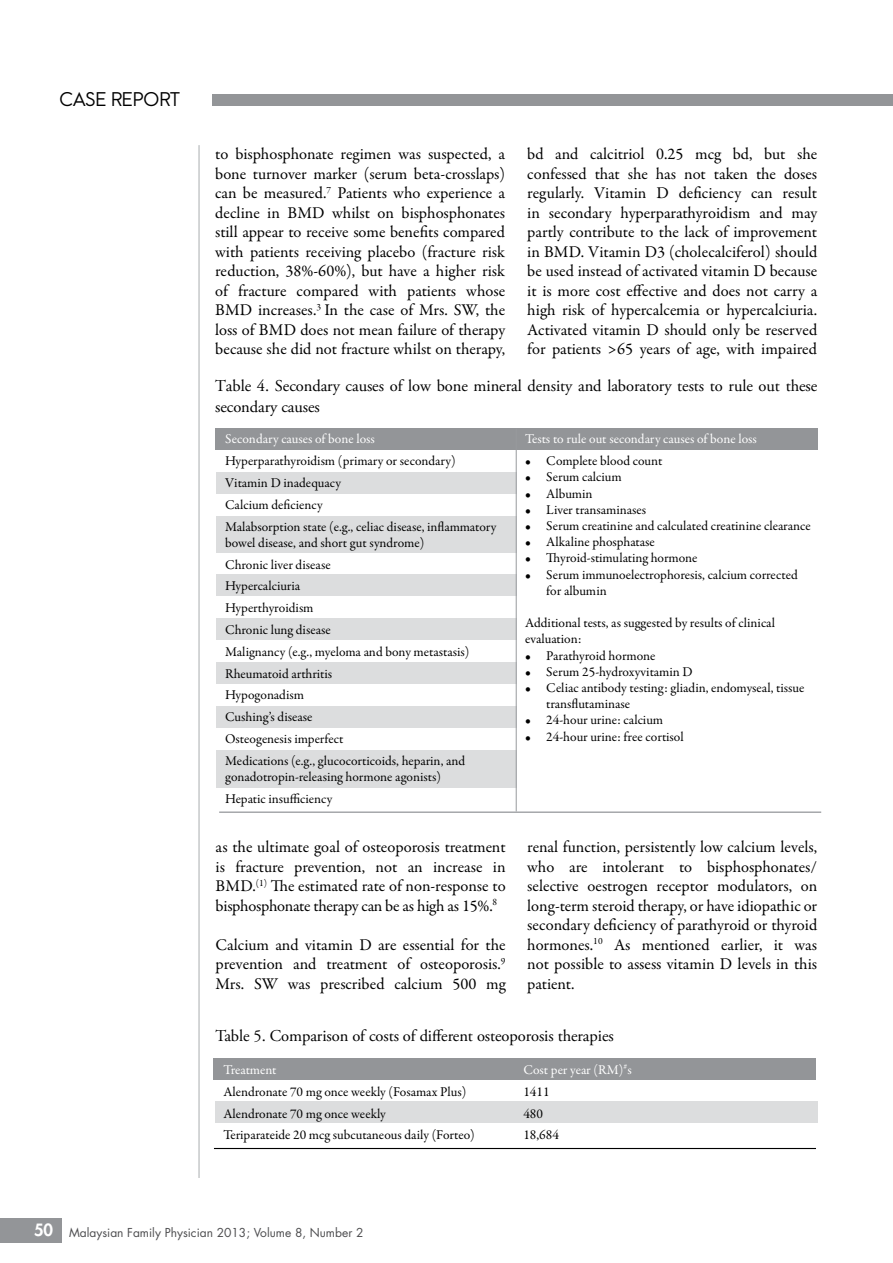
<style>
.page{position:relative;width:893px;height:1263px;background:#fff}
.page>*{position:absolute;margin:0;border:0;box-sizing:border-box;transform-origin:0 0}
.t1{font:18px "W Sans";letter-spacing:-.015em;color:#000}
.t2{font:16.5px/19.5px "Garamond Premr Pro";letter-spacing:-.005em;color:#000;text-align:justify}
.t3{font:16.5px/21px "Adobe Garamond Pro";letter-spacing:-.005em;color:#000}
.t4{font:13.5px/21.8px "Garamond Premr Pro";color:#000}
.t5{font:13.5px "Garamond Premr Pro";color:#fff}
.t6{font:12px "Futura Std";color:#4d4d4f}
.s1{font-weight:800;font-size:16.5px;color:#fff}
</style>
<div class="page">
<div style="left:216px;top:428px;width:602px;height:22px;background:#939598"></div>
<div style="left:214px;top:1058px;width:602px;height:21px;background:#939598"></div>
<div style="left:216px;top:472px;width:301px;height:22px;background:#dcddde"></div>
<div style="left:216px;top:516px;width:301px;height:36px;background:#dcddde"></div>
<div style="left:216px;top:575px;width:301px;height:21px;background:#dcddde"></div>
<div style="left:216px;top:618px;width:301px;height:22px;background:#dcddde"></div>
<div style="left:216px;top:662px;width:301px;height:22px;background:#dcddde"></div>
<div style="left:216px;top:706px;width:301px;height:21px;background:#dcddde"></div>
<div style="left:215px;top:1102px;width:602px;height:21px;background:#dcddde"></div>
<div style="left:216px;top:750px;width:301px;height:37px;background:#dcddde"></div>
<hr style="left:214px;top:1148px;width:602px;height:1px;background:#000">
<hr style="left:219px;top:811px;width:602px;height:2px;background:#a5a7aa">
<hr style="left:516px;top:428px;width:1px;height:383px;background:#989a9d">
<div style="left:0;top:1218px;width:62px;height:24px;background:#939598"></div>
<div style="left:213px;top:95px;width:680px;height:11px;background:#939598"></div>
<hr style="left:198px;top:145px;width:2px;height:1033px;background:#d1d3d4">
<p class="t1" style="left:60px;top:89px;width:121px">CASE REPORT</p>
<p class="t2" style="left:215px;top:145px;width:292px">to bisphosphonate regimen was suspected, a bone turnover marker (serum beta-crosslaps) can be measured.<sup>7</sup> Patients who experience a decline in BMD whilst on bisphosphonates still appear to receive some benefits compared with patients receiving placebo (fracture risk reduction, 38%-60%), but have a higher risk of fracture compared with patients whose BMD increases.<sup>3</sup> In the case of Mrs. SW, the loss of BMD does not mean failure of therapy because she did not fracture whilst on therapy,</p>
<p class="t2" style="left:527px;top:145px;width:292px">bd and calcitriol 0.25 mcg bd, but she confessed that she has not taken the doses regularly. Vitamin D deficiency can result in secondary hyperparathyroidism and may partly contribute to the lack of improvement in BMD. Vitamin D3 (cholecalciferol) should be used instead of activated vitamin D because it is more cost effective and does not carry a high risk of hypercalcemia or hypercalciuria.<br>Activated vitamin D should only be reserved for patients &gt;65 years of age, with impaired</p>
<p class="t3" style="left:215px;top:376px;width:604px">Table 4. Secondary causes of low bone mineral density and laboratory tests to rule out these secondary causes</p>
<p class="t5" style="left:225px;top:431px;width:151px">Secondary causes of bone loss</p>
<p class="t5" style="left:525px;top:431px;width:233px">Tests to rule out secondary causes of bone loss</p>
<p class="t4" style="left:225px;top:450px;width:232px">Hyperparathyroidism (primary or secondary)</p>
<p class="t4" style="left:525px;top:450px;width:139px">• Complete blood count</p>
<p class="t4" style="left:525px;top:467px;width:98px">• Serum calcium</p>
<p class="t4" style="left:525px;top:483px;width:69px">• Albumin</p>
<p class="t4" style="left:525px;top:499px;width:123px">• Liver transaminases</p>
<p class="t4" style="left:525px;top:515px;width:287px">• Serum creatinine and calculated creatinine clearance</p>
<p class="t4" style="left:525px;top:531px;width:131px">• Alkaline phosphatase</p>
<p class="t4" style="left:525px;top:548px;width:174px">• Thyroid-stimulating hormone</p>
<p class="t4" style="left:546px;top:567px;width:253px;line-height:16.2px;text-indent:-21px">• Serum immunoelectrophoresis, calcium corrected for albumin</p>
<p class="t4" style="left:525px;top:615px;width:251px;line-height:16.2px">Additional tests, as suggested by results of clinical evaluation:</p>
<p class="t4" style="left:525px;top:645px;width:132px">• Parathyroid hormone</p>
<p class="t4" style="left:525px;top:661px;width:169px">• Serum 25-hydroxyvitamin D</p>
<p class="t4" style="left:546px;top:680px;width:260px;line-height:16.2px;text-indent:-21px">• Celiac antibody testing: gliadin, endomyseal, tissue transflutaminase</p>
<p class="t4" style="left:525px;top:710px;width:140px">• 24-hour urine: calcium</p>
<p class="t4" style="left:525px;top:726px;width:160px">• 24-hour urine: free cortisol</p>
<p class="t4" style="left:225px;top:472px;width:273px">Vitamin D inadequacy<br>Calcium deficiency<br>Malabsorption state (e.g., celiac disease, inflammatory</p>
<p class="t4" style="left:225px;top:532px;width:246px">bowel disease, and short gut syndrome)<br>Chronic liver disease<br>Hypercalciuria<br>Hyperthyroidism<br>Chronic lung disease<br>Malignancy (e.g., myeloma and bony metastasis)<br>Rheumatoid arthritis<br>Hypogonadism<br>Cushing’s disease<br>Osteogenesis imperfect<br>Medications (e.g., glucocorticoids, heparin, and</p>
<p class="t4" style="left:225px;top:766px;width:217px">gonadotropin-releasing hormone agonists)<br>Hepatic insufficiency</p>
<p class="t2" style="left:216px;top:837px;width:292px">as the ultimate goal of osteoporosis treatment is fracture prevention, not an increase in BMD.<sup>(1)</sup> The estimated rate of non-response to bisphosphonate therapy can be as high as 15%.<sup>8</sup></p>
<p class="t2" style="left:216px;top:935px;width:291px">Calcium and vitamin D are essential for the prevention and treatment of osteoporosis.<sup>9<br></sup>Mrs. SW was prescribed calcium 500 mg</p>
<p class="t2" style="left:527px;top:837px;width:292px">renal function, persistently low calcium levels, who are intolerant to bisphosphonates/ selective oestrogen receptor modulators, on long-term steroid therapy, or have idiopathic or secondary deficiency of parathyroid or thyroid hormones.<sup>10</sup> As mentioned earlier, it was not possible to assess vitamin D levels in this patient.</p>
<p class="t3" style="left:215px;top:1026px;width:400px">Table 5. Comparison of costs of different osteoporosis therapies</p>
<p class="t5" style="left:223px;top:1061px;width:55px">Treatment</p>
<p class="t5" style="left:523px;top:1061px;width:110px">Cost per year (RM)<sup>#</sup>s</p>
<p class="t4" style="left:223px;top:1081px;width:244px">Alendronate 70 mg once weekly (Fosamax Plus)</p>
<p class="t4" style="left:523px;top:1081px;width:28px">1411</p>
<p class="t4" style="left:223px;top:1103px;width:164px">Alendronate 70 mg once weekly</p>
<p class="t4" style="left:523px;top:1103px;width:21px">480</p>
<p class="t4" style="left:223px;top:1124px;width:253px">Teriparateide 20 mcg subcutaneous daily (Forteo)</p>
<p class="t4" style="left:523px;top:1124px;width:37px">18,684</p>
<p class="t6" style="left:34px;top:1225px;width:331px"><span class="s1">50</span> Malaysian Family Physician 2013; Volume 8, Number 2</p>
</div>
